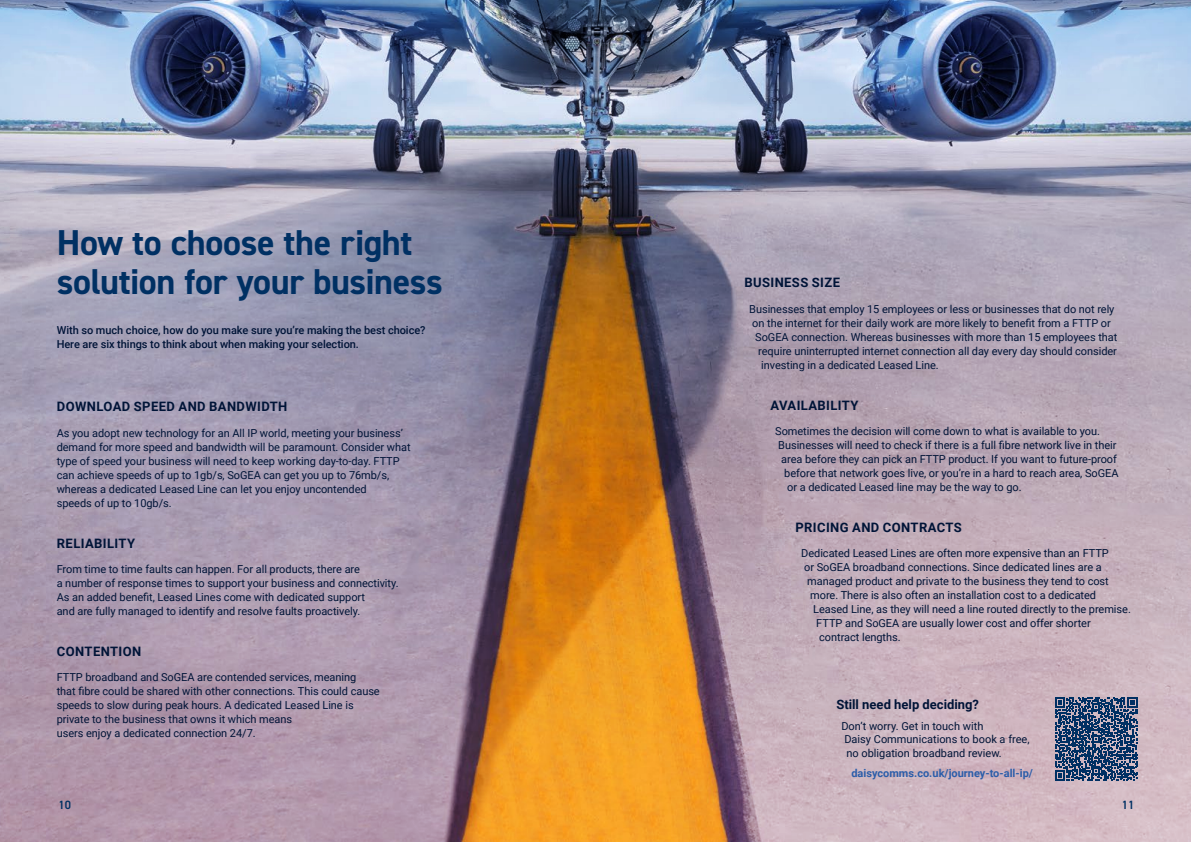
<style>
.page{position:relative;width:1191px;height:842px;background:#fff}
.page>*{position:absolute;margin:0;border:0;box-sizing:border-box;transform-origin:0 0}
.t1{font:700 36px/39px "DIN2014";letter-spacing:-.01em;color:#003063}
.t2{font:700 13px "Roboto";letter-spacing:.03em;color:#001437}
.t3{font:700 13px "Roboto";color:#001437}
.t4{font:600 12px "DIN2014";color:#003063}
.t5{font:11px/14px "Roboto";letter-spacing:-.005em;color:#001437}
.t6{font:500 11px/14px "Roboto";letter-spacing:-.005em;color:#001437}
.t7{font:700 11px "Roboto";color:#2b5da9}
</style>
<div class="page">
<img style="left:0;top:0;width:1191px;height:842px">
<svg style="left:1054px;top:698px;width:83px;height:82px"></svg>
<h1 class="t1" style="left:57px;top:222px;width:388px">How to choose the right solution for your business</h1>
<p class="t6" style="left:57px;top:323px;width:370px">With so much choice, how do you make sure you’re making the best choice?<br>Here are six things to think about when making your selection.</p>
<p class="t2" style="left:57px;top:397px;width:232px">DOWNLOAD SPEED AND BANDWIDTH</p>
<p class="t5" style="left:57px;top:425px;width:355px">As you adopt new technology for an All IP world, meeting your business’ demand for more speed and bandwidth will be paramount. Consider what type of speed your business will need to keep working day-to-day. FTTP can achieve speeds of up to 1gb/s, SoGEA can get you up to 76mb/s, whereas a dedicated Leased Line can let you enjoy uncontended<br>speeds of up to 10gb/s.</p>
<p class="t2" style="left:57px;top:534px;width:80px">RELIABILITY</p>
<p class="t5" style="left:57px;top:561px;width:343px">From time to time faults can happen. For all products, there are<br>a number of response times to support your business and connectivity.<br>As an added benefit, Leased Lines come with dedicated support<br>and are fully managed to identify and resolve faults proactively.</p>
<p class="t2" style="left:57px;top:642px;width:86px">CONTENTION</p>
<p class="t5" style="left:57px;top:670px;width:324px">FTTP broadband and SoGEA are contended services, meaning<br>that fibre could be shared with other connections. This could cause speeds to slow during peak hours. A dedicated Leased Line is private to the business that owns it which means<br>users enjoy a dedicated connection 24/7.</p>
<p class="t2" style="left:744px;top:274px;width:97px">BUSINESS SIZE</p>
<p class="t5" style="left:749px;top:301px;width:367px">Businesses that employ 15 employees or less or businesses that do not rely</p>
<p class="t5" style="left:752px;top:315px;width:360px">on the internet for their daily work are more likely to benefit from a FTTP or</p>
<p class="t5" style="left:755px;top:329px;width:364px">SoGEA connection. Whereas businesses with more than 15 employees that</p>
<p class="t5" style="left:758px;top:343px;width:360px">require uninterrupted internet connection all day every day should consider</p>
<p class="t5" style="left:761px;top:357px;width:179px">investing in a dedicated Leased Line.</p>
<p class="t2" style="left:770px;top:396px;width:89px">AVAILABILITY</p>
<p class="t5" style="left:775px;top:424px;width:326px">Sometimes the decision will come down to what is available to you.</p>
<p class="t5" style="left:778px;top:438px;width:340px">Businesses will need to check if there is a full fibre network live in their</p>
<p class="t5" style="left:781px;top:452px;width:337px">area before they can pick an FTTP product. If you want to future-proof</p>
<p class="t5" style="left:784px;top:466px;width:336px">before that network goes live, or you’re in a hard to reach area, SoGEA</p>
<p class="t5" style="left:787px;top:480px;width:236px">or a dedicated Leased line may be the way to go.</p>
<p class="t2" style="left:795px;top:518px;width:168px">PRICING AND CONTRACTS</p>
<p class="t5" style="left:801px;top:546px;width:309px">Dedicated Leased Lines are often more expensive than an FTTP</p>
<p class="t5" style="left:804px;top:560px;width:299px">or SoGEA broadband connections. Since dedicated lines are a</p>
<p class="t5" style="left:807px;top:574px;width:303px">managed product and private to the business they tend to cost</p>
<p class="t5" style="left:810px;top:588px;width:287px">more. There is also often an installation cost to a dedicated</p>
<p class="t5" style="left:813px;top:602px;width:319px">Leased Line, as they will need a line routed directly to the premise.</p>
<p class="t5" style="left:816px;top:616px;width:276px">FTTP and SoGEA are usually lower cost and offer shorter</p>
<p class="t5" style="left:819px;top:630px;width:83px">contract lengths.</p>
<p class="t3" style="left:836px;top:695px;width:144px">Still need help deciding?</p>
<p class="t5" style="left:841px;top:719px;width:190px;line-height:13.2px">Don’t worry. Get in touch with<br>Daisy Communications to book a free, no obligation broadband review.</p>
<p class="t7" style="left:851px;top:765px;width:183px">daisycomms.co.uk/journey-to-all-ip/</p>
<p class="t4" style="left:59px;top:797px;width:14px">10</p>
<p class="t4" style="left:1121px;top:797px;width:14px">11</p>
</div>
